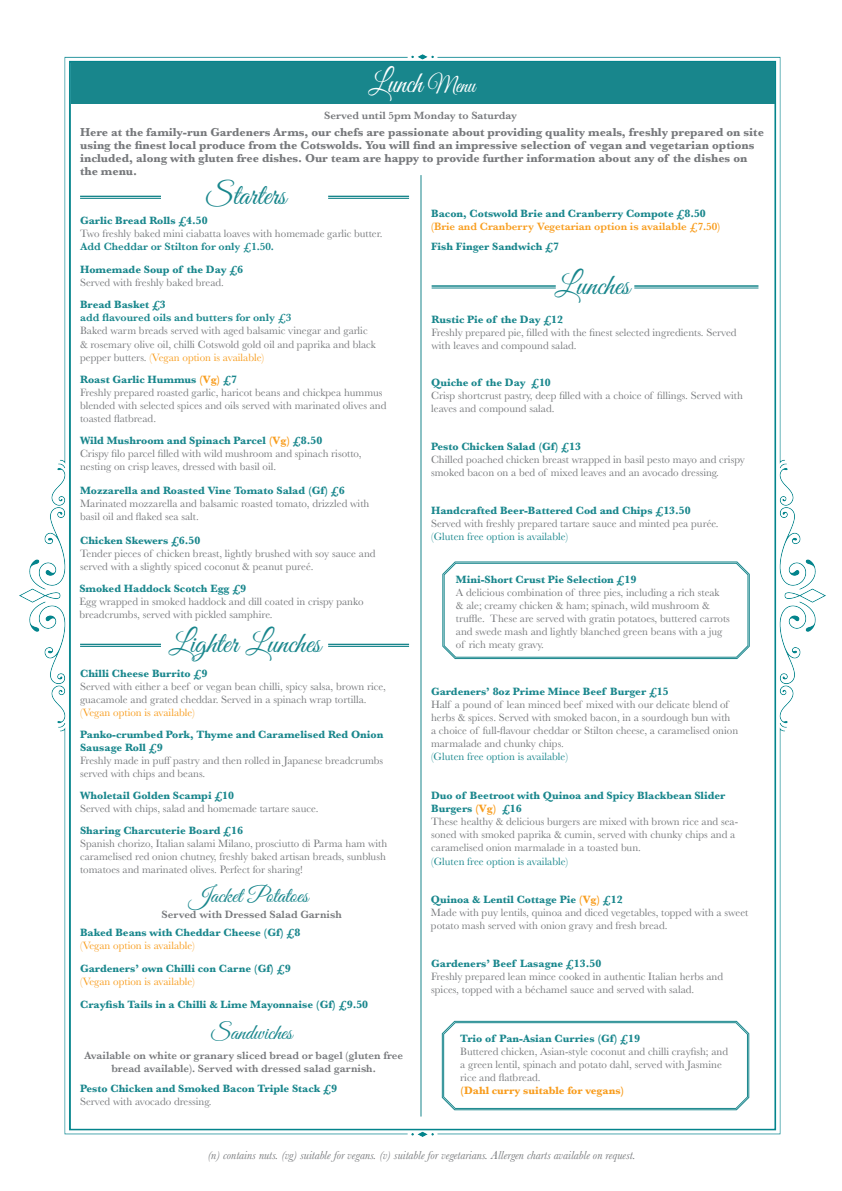
<style>
.page{position:relative;width:842px;height:1191px;background:#fff}
.page>*{position:absolute;margin:0;border:0;box-sizing:border-box;transform-origin:0 0}
.t1{font:30.7px "Great Vibes";color:#fff;scale:.88 1}
.t2{font:30px "Great Vibes";color:#18868c}
.t3{font:22px "Great Vibes";color:#18868c}
.t4{font:700 12px/13px "Baskerville";color:#76787b}
.t5{font:italic 12px "Baskerville";color:#76787b}
.t6{font:11px/13px "Baskerville";color:#76787b}
.t7{font:700 11px/13.2px "Baskerville";color:#18868c}
.t8{font:600 11px/13.2px "Baskerville";color:#76787b;text-align:center}
.t9{font:600 11px "Baskerville";color:#18868c}
.t10{font:11px "Baskerville";color:#18868c}
.t11{font:600 11px "Baskerville";color:#f89c1c}
.t12{font:11px "Baskerville";color:#f89c1c}
.t13{font:700 11px "Baskerville";color:#f89c1c}
.s1{font-size:24px}
.s2{color:#f89c1c}
.s3{color:#18868c}
</style>
<div class="page">
<img style="left:19px;top:54px;width:807px;height:1083px">
<hr style="left:328px;top:196px;width:81px;height:1px;background:#18868c">
<hr style="left:328px;top:198px;width:81px;height:1px;background:#18868c">
<hr style="left:420px;top:175px;width:1px;height:941px;background:#18868c">
<svg style="left:441px;top:1020px;width:309px;height:91px"></svg>
<hr style="left:80px;top:196px;width:81px;height:1px;background:#18868c">
<hr style="left:80px;top:198px;width:81px;height:1px;background:#18868c">
<hr style="left:634px;top:285px;width:124px;height:2px;background:#18868c">
<hr style="left:634px;top:288px;width:124px;height:1px;background:#18868c">
<hr style="left:432px;top:285px;width:124px;height:2px;background:#18868c">
<hr style="left:432px;top:288px;width:124px;height:1px;background:#18868c">
<div style="left:71px;top:63px;width:704px;height:41px;background:#18868c"></div>
<hr style="left:328px;top:643px;width:81px;height:2px;background:#18868c">
<hr style="left:328px;top:646px;width:81px;height:1px;background:#18868c">
<hr style="left:80px;top:643px;width:81px;height:2px;background:#18868c">
<hr style="left:80px;top:646px;width:81px;height:1px;background:#18868c">
<svg style="left:441px;top:560px;width:310px;height:100px"></svg>
<p class="t1" style="left:369px;top:66px;width:123px">Lunch <span class="s1">Menu</span></p>
<p class="t8" style="left:324px;top:109px;width:194px">Served until 5pm Monday to Saturday</p>
<p class="t4" style="left:80px;top:126px;width:685px">Here at the family-run Gardeners Arms, our chefs are passionate about providing quality meals, freshly prepared on site using the finest local produce from the Cotswolds. You will find an impressive selection of vegan and vegetarian options included, along with gluten free dishes. Our team are happy to provide further information about any of the dishes on the menu.</p>
<p class="t2" style="left:206px;top:179px;width:82px">Starters</p>
<p class="t7" style="left:80px;top:214px;width:129px">Garlic Bread Rolls £4.50</p>
<p class="t6" style="left:80px;top:227px;width:304px">Two freshly baked mini ciabatta loaves with homemade garlic butter.</p>
<p class="t9" style="left:80px;top:239px;width:195px">Add Cheddar or Stilton for only £1.50.</p>
<p class="t7" style="left:80px;top:262px;width:165px">Homemade Soup of the Day £6</p>
<p class="t6" style="left:80px;top:276px;width:145px">Served with freshly baked bread.</p>
<p class="t7" style="left:80px;top:298px;width:87px">Bread Basket £3</p>
<p class="t9" style="left:80px;top:310px;width:213px">add flavoured oils and butters for only £3</p>
<p class="t6" style="left:80px;top:324px;width:297px">Baked warm breads served with aged balsamic vinegar and garlic &amp; rosemary olive oil, chilli Cotswold gold oil and paprika and black pepper butters. <span class="s2">(Vegan option is available)</span></p>
<p class="t7" style="left:80px;top:373px;width:158px">Roast Garlic Hummus <span class="s2">(Vg)</span> £7</p>
<p class="t6" style="left:80px;top:386px;width:308px">Freshly prepared roasted garlic, haricot beans and chickpea hummus blended with selected spices and oils served with marinated olives and toasted flatbread.</p>
<p class="t7" style="left:80px;top:434px;width:244px">Wild Mushroom and Spinach Parcel <span class="s2">(Vg)</span> £8.50</p>
<p class="t6" style="left:80px;top:447px;width:283px">Crispy filo parcel filled with wild mushroom and spinach risotto, nesting on crisp leaves, dressed with basil oil.</p>
<p class="t7" style="left:80px;top:484px;width:266px">Mozzarella and Roasted Vine Tomato Salad (Gf) £6</p>
<p class="t6" style="left:80px;top:497px;width:291px">Marinated mozzarella and balsamic roasted tomato, drizzled with basil oil and flaked sea salt.</p>
<p class="t7" style="left:80px;top:533px;width:122px">Chicken Skewers £6.50</p>
<p class="t6" style="left:80px;top:547px;width:297px">Tender pieces of chicken breast, lightly brushed with soy sauce and served with a slightly spiced coconut &amp; peanut pureé.</p>
<p class="t7" style="left:79px;top:582px;width:168px">Smoked Haddock Scotch Egg £9</p>
<p class="t6" style="left:79px;top:595px;width:286px">Egg wrapped in smoked haddock and dill coated in crispy panko breadcrumbs, served with pickled samphire.</p>
<p class="t2" style="left:169px;top:626px;width:154px">Lighter Lunches</p>
<p class="t7" style="left:80px;top:667px;width:129px">Chilli Cheese Burrito £9</p>
<p class="t6" style="left:80px;top:680px;width:307px">Served with either a beef or vegan bean chilli, spicy salsa, brown rice, guacamole and grated cheddar. Served in a spinach wrap tortilla. <span class="s2">(Vegan option is available)</span></p>
<p class="t7" style="left:80px;top:727px;width:305px">Panko-crumbed Pork, Thyme and Caramelised Red Onion<br>Sausage Roll £9</p>
<p class="t6" style="left:80px;top:754px;width:305px">Freshly made in puff pastry and then rolled in Japanese breadcrumbs served with chips and beans.</p>
<p class="t7" style="left:80px;top:789px;width:156px">Wholetail Golden Scampi £10</p>
<p class="t6" style="left:80px;top:802px;width:240px">Served with chips, salad and homemade tartare sauce.</p>
<p class="t7" style="left:80px;top:824px;width:164px">Sharing Charcuterie Board £16</p>
<p class="t6" style="left:80px;top:837px;width:309px">Spanish chorizo, Italian salami Milano, prosciutto di Parma ham with caramelised red onion chutney, freshly baked artisan breads, sunblush tomatoes and marinated olives. Perfect for sharing!</p>
<p class="t3" style="left:190px;top:883px;width:120px">Jacket Potatoes</p>
<p class="t8" style="left:162px;top:907px;width:182px">Served with Dressed Salad Garnish</p>
<p class="t7" style="left:80px;top:926px;width:222px">Baked Beans with Cheddar Cheese (Gf) £8</p>
<p class="t12" style="left:80px;top:938px;width:116px">(Vegan option is available)</p>
<p class="t7" style="left:80px;top:962px;width:212px">Gardeners’ own Chilli con Carne (Gf) £9</p>
<p class="t12" style="left:80px;top:974px;width:116px">(Vegan option is available)</p>
<p class="t7" style="left:80px;top:998px;width:290px">Crayfish Tails in a Chilli &amp; Lime Mayonnaise (Gf) £9.50</p>
<p class="t3" style="left:211px;top:1020px;width:83px">Sandwiches</p>
<p class="t8" style="left:84px;top:1048px;width:321px">Available on white or granary sliced bread or bagel (gluten free bread available). Served with dressed salad garnish.</p>
<p class="t7" style="left:80px;top:1081px;width:259px">Pesto Chicken and Smoked Bacon Triple Stack £9</p>
<p class="t6" style="left:80px;top:1095px;width:133px">Served with avocado dressing.</p>
<p class="t7" style="left:431px;top:207px;width:276px">Bacon, Cotswold Brie and Cranberry Compote £8.50</p>
<p class="t11" style="left:431px;top:219px;width:291px">(Brie and Cranberry Vegetarian option is available £7.50)</p>
<p class="t7" style="left:431px;top:240px;width:129px">Fish Finger Sandwich £7</p>
<p class="t2" style="left:555px;top:268px;width:76px">Lunches</p>
<p class="t7" style="left:431px;top:313px;width:133px">Rustic Pie of the Day £12</p>
<p class="t6" style="left:431px;top:326px;width:307px">Freshly prepared pie, filled with the finest selected ingredients. Served with leaves and compound salad.</p>
<p class="t7" style="left:431px;top:376px;width:121px">Quiche of the Day £10</p>
<p class="t6" style="left:431px;top:389px;width:313px">Crisp shortcrust pastry, deep filled with a choice of fillings. Served with leaves and compound salad.</p>
<p class="t7" style="left:431px;top:440px;width:152px">Pesto Chicken Salad (Gf) £13</p>
<p class="t6" style="left:431px;top:453px;width:315px">Chilled poached chicken breast wrapped in basil pesto mayo and crispy smoked bacon on a bed of mixed leaves and an avocado dressing.</p>
<p class="t7" style="left:431px;top:504px;width:261px">Handcrafted Beer-Battered Cod and Chips £13.50</p>
<p class="t6" style="left:431px;top:517px;width:289px">Served with freshly prepared tartare sauce and minted pea purée. <span class="s3">(Gluten free option is available)</span></p>
<p class="t7" style="left:456px;top:573px;width:182px">Mini-Short Crust Pie Selection £19</p>
<p class="t6" style="left:456px;top:586px;width:275px">A delicious combination of three pies, including a rich steak &amp; ale; creamy chicken &amp; ham; spinach, wild mushroom &amp; truffle. These are served with gratin potatoes, buttered carrots and swede mash and lightly blanched green beans with a jug of rich meaty gravy.</p>
<p class="t7" style="left:431px;top:685px;width:239px">Gardeners’ 8oz Prime Mince Beef Burger £15</p>
<p class="t6" style="left:431px;top:698px;width:309px">Half a pound of lean minced beef mixed with our delicate blend of herbs &amp; spices. Served with smoked bacon, in a sourdough bun with a choice of full-flavour cheddar or Stilton cheese, a caramelised onion marmalade and chunky chips.</p>
<p class="t10" style="left:431px;top:749px;width:139px">(Gluten free option is available)</p>
<p class="t7" style="left:431px;top:788px;width:296px">Duo of Beetroot with Quinoa and Spicy Blackbean Slider<br>Burgers <span class="s2">(Vg)</span> £16</p>
<p class="t6" style="left:431px;top:815px;width:308px">These healthy &amp; delicious burgers are mixed with brown rice and sea&shy;soned with smoked paprika &amp; cumin, served with chunky chips and a caramelised onion marmalade in a toasted bun.</p>
<p class="t10" style="left:431px;top:854px;width:139px">(Gluten free option is available)</p>
<p class="t7" style="left:431px;top:893px;width:193px">Quinoa &amp; Lentil Cottage Pie <span class="s2">(Vg)</span> £12</p>
<p class="t6" style="left:431px;top:906px;width:319px">Made with puy lentils, quinoa and diced vegetables, topped with a sweet potato mash served with onion gravy and fresh bread.</p>
<p class="t7" style="left:431px;top:957px;width:172px">Gardeners’ Beef Lasagne £13.50</p>
<p class="t6" style="left:431px;top:970px;width:293px">Freshly prepared lean mince cooked in authentic Italian herbs and spices, topped with a béchamel sauce and served with salad.</p>
<p class="t7" style="left:460px;top:1032px;width:181px">Trio of Pan-Asian Curries (Gf) £19</p>
<p class="t6" style="left:460px;top:1045px;width:269px">Buttered chicken, Asian-style coconut and chilli crayfish; and a green lentil, spinach and potato dahl, served with Jasmine rice and flatbread.</p>
<p class="t13" style="left:460px;top:1083px;width:166px">(Dahl curry suitable for vegans)</p>
<p class="t5" style="left:208px;top:1147px;width:430px">(n) contains nuts. (vg) suitable for vegans. (v) suitable for vegetarians. Allergen charts available on request.</p>
</div>
